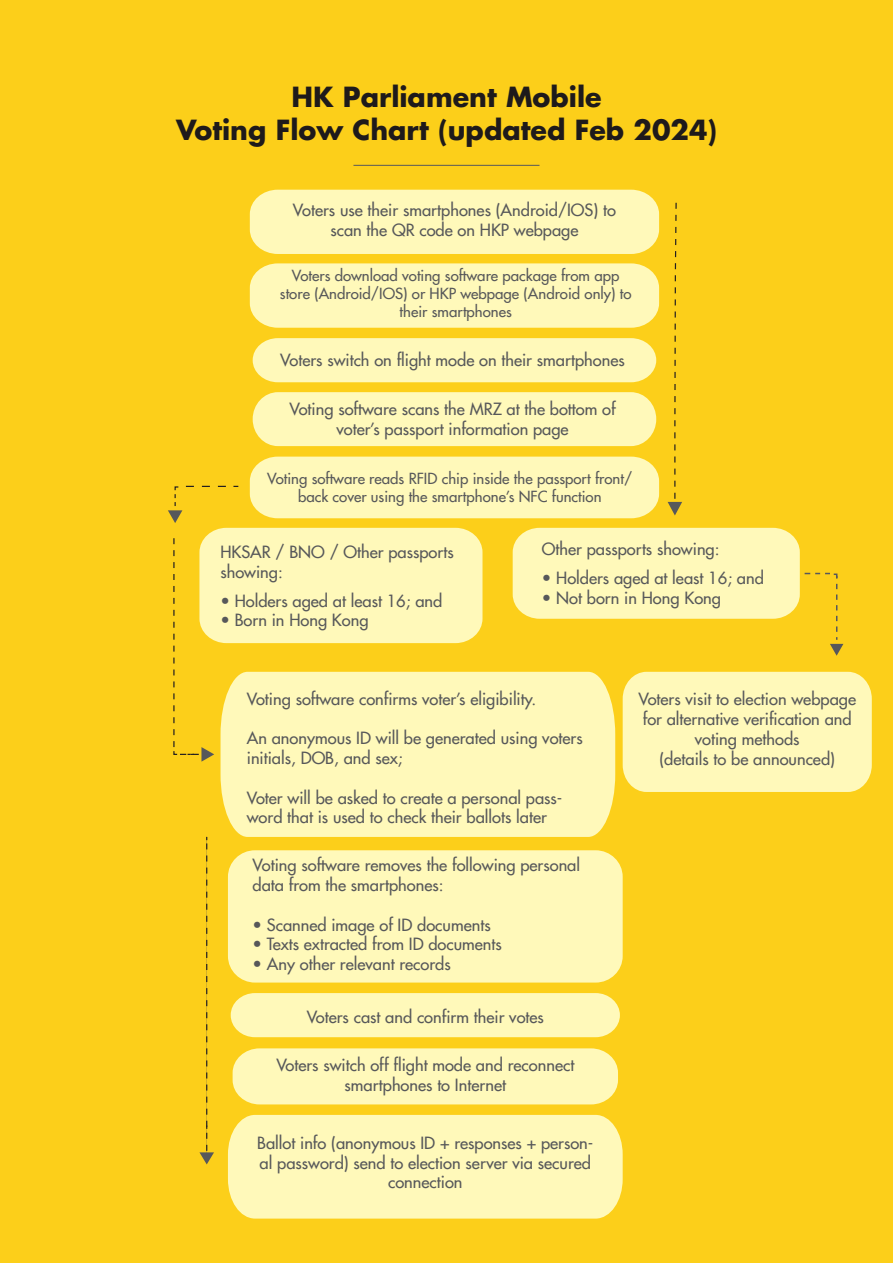
<style>
.page{position:relative;width:893px;height:1263px;background:#fccf1a}
.page>*{position:absolute;margin:0;border:0;box-sizing:border-box;transform-origin:0 0}
.t1{font:700 27px "Futura";color:#1e1a1b}
.t2{font:500 16.5px/19.8px "Futura";color:#57585a;text-align:center}
.t3{font:500 15px/18px "Futura";color:#57585a;text-align:center}
</style>
<div class="page">
<div style="left:199px;top:528px;width:283px;height:115px;background:#fff9ba;border-radius:26px"></div>
<div style="left:513px;top:528px;width:287px;height:91px;background:#fff9ba;border-radius:26px"></div>
<div style="left:623px;top:672px;width:249px;height:120px;background:#fff9ba"></div>
<div style="left:228px;top:1115px;width:395px;height:103px;background:#fff9ba"></div>
<div style="left:233px;top:1048px;width:385px;height:56px;background:#fff9ba;border-radius:26px"></div>
<div style="left:231px;top:993px;width:389px;height:44px;background:#fff9ba"></div>
<div style="left:221px;top:672px;width:394px;height:165px;background:#fff9ba"></div>
<div style="left:228px;top:850px;width:395px;height:132px;background:#fff9ba;border-radius:27px"></div>
<div style="left:250px;top:190px;width:409px;height:64px;background:#fff9ba"></div>
<div style="left:250px;top:263px;width:409px;height:65px;background:#fff9ba"></div>
<div style="left:253px;top:338px;width:403px;height:44px;background:#fff9ba"></div>
<div style="left:253px;top:392px;width:403px;height:54px;background:#fff9ba;border-radius:26px"></div>
<div style="left:250px;top:457px;width:409px;height:61px;background:#fff9ba"></div>
<svg style="left:199px;top:837px;width:15px;height:327px"></svg>
<svg style="left:173px;top:538px;width:41px;height:224px"></svg>
<svg style="left:668px;top:202px;width:14px;height:313px"></svg>
<svg style="left:168px;top:486px;width:58px;height:37px"></svg>
<svg style="left:805px;top:573px;width:38px;height:83px"></svg>
<hr style="left:353px;top:165px;width:186px;height:1px;background:#57585a">
<p class="t1" style="left:291px;top:79px;width:312px">HK Parliament Mobile</p>
<p class="t1" style="left:176px;top:111px;width:543px">Voting Flow Chart (updated Feb 2024)</p>
<p class="t2" style="left:293px;top:200px;width:324px">Voters use their smartphones (Android/IOS) to</p>
<p class="t2" style="left:330px;top:220px;width:250px">scan the QR code on HKP webpage</p>
<p class="t3" style="left:280px;top:266px;width:353px">Voters download voting software package from app store (Android/IOS) or HKP webpage (Android only) to their smartphones</p>
<p class="t2" style="left:280px;top:350px;width:346px">Voters switch on flight mode on their smartphones</p>
<p class="t2" style="left:289px;top:399px;width:328px">Voting software scans the MRZ at the bottom of voter’s passport information page</p>
<p class="t3" style="left:267px;top:469px;width:367px">Voting software reads RFID chip inside the passport front/ back cover using the smartphone’s NFC function</p>
<p class="t2" style="left:220px;top:542px;width:235px;text-align:left">HKSAR / BNO / Other passports showing:</p>
<p class="t2" style="left:220px;top:591px;width:223px">• Holders aged at least 16; and</p>
<p class="t2" style="left:220px;top:610px;width:150px">• Born in Hong Kong</p>
<p class="t2" style="left:542px;top:539px;width:179px">Other passports showing:</p>
<p class="t2" style="left:542px;top:568px;width:223px">• Holders aged at least 16; and</p>
<p class="t2" style="left:542px;top:588px;width:181px">• Not born in Hong Kong</p>
<p class="t2" style="left:247px;top:689px;width:291px">Voting software confirms voter’s eligibility.</p>
<p class="t2" style="left:247px;top:728px;width:337px;text-align:left">An anonymous ID will be generated using voters initials, DOB, and sex;</p>
<p class="t2" style="left:247px;top:788px;width:317px;text-align:left">Voter will be asked to create a personal pass&shy;word that is used to check their ballots later</p>
<p class="t2" style="left:253px;top:855px;width:329px;text-align:left">Voting software removes the following personal data from the smartphones:</p>
<p class="t2" style="left:253px;top:915px;width:240px">• Scanned image of ID documents</p>
<p class="t2" style="left:253px;top:934px;width:251px">• Texts extracted from ID documents</p>
<p class="t2" style="left:253px;top:954px;width:200px">• Any other relevant records</p>
<p class="t2" style="left:307px;top:1007px;width:239px">Voters cast and confirm their votes</p>
<p class="t2" style="left:276px;top:1055px;width:299px">Voters switch off flight mode and reconnect smartphones to Internet</p>
<p class="t2" style="left:257px;top:1133px;width:338px">Ballot info (anonymous ID + responses + person&shy;al password) send to election server via secured connection</p>
<p class="t2" style="left:638px;top:689px;width:219px">Voters visit to election webpage for alternative verification and voting methods</p>
<p class="t2" style="left:659px;top:749px;width:177px">(details to be announced)</p>
</div>
